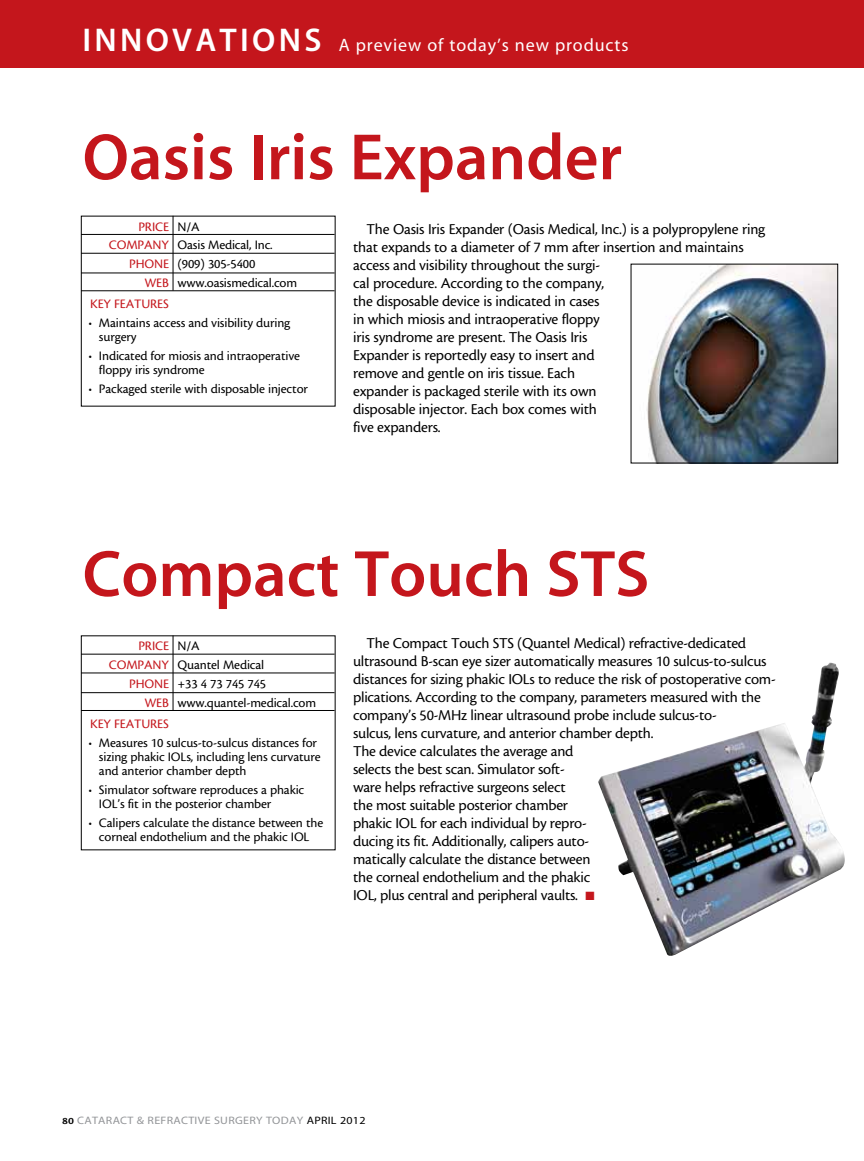
<style>
.page{position:relative;width:864px;height:1161px;background:#fff}
.page>*{position:absolute;margin:0;border:0;box-sizing:border-box;transform-origin:0 0}
.t1{font:66px "Myriad MM 565 600";color:#c4161c}
.t2{font:18px "Myriad MM 400 600";letter-spacing:.05em;color:#fff}
.t3{font:15.75px/18px "Cronos MM 408 10";letter-spacing:-.015em;color:#000}
.t4{font:13.5px/13.8px "Cronos MM 408 9";letter-spacing:-.01em;color:#000}
.t5{font:13.5px "Cronos MM 408 9";letter-spacing:-.01em;color:#c4161c}
.t6{font:10.8px "Myriad MM 400 600";letter-spacing:.025em;color:#939598;scale:1.11 1}
.s1{font-family:"Myriad MM 565 600";font-size:33px}
.s2{color:#000}
.s3{color:#c4161c}
.s4{font-family:"Cronos MM 574 8";font-size:10.2px;color:#000}
</style>
<div class="page">
<div style="left:0;top:0;width:864px;height:68px;background:#c4161c"></div>
<hr style="left:81px;top:234px;width:254px;height:1px;background:#000">
<hr style="left:81px;top:253px;width:254px;height:1px;background:#000">
<hr style="left:81px;top:273px;width:254px;height:1px;background:#000">
<hr style="left:81px;top:290px;width:254px;height:1px;background:#000">
<hr style="left:173px;top:216px;width:1px;height:75px;background:#000">
<hr style="left:81px;top:654px;width:254px;height:1px;background:#000">
<hr style="left:81px;top:673px;width:254px;height:1px;background:#000">
<hr style="left:81px;top:692px;width:254px;height:1px;background:#000">
<hr style="left:81px;top:710px;width:254px;height:1px;background:#000">
<hr style="left:173px;top:636px;width:1px;height:74px;background:#000">
<img style="left:646px;top:266px;width:190px;height:195px">
<div style="left:631px;top:264px;width:207px;height:199px;border:1px solid #000"></div>
<img style="left:598px;top:663px;width:247px;height:293px">
<p class="t2" style="left:82px;top:36px;width:548px"><span class="s1">Innovati ons</span> A PREVIEW OF TODAY’S NEW PRODUCTS</p>
<h1 class="t1" style="left:82px;top:125px;width:541px">Oasis Iris Expander</h1>
<p class="t5" style="left:138px;top:219px;width:63px">Price <span class="s2">N/A</span></p>
<p class="t4" style="left:91px;top:239px;width:184px"><span class="s3">Company</span> Oasis Medical, Inc.</p>
<p class="t4" style="left:129px;top:257px;width:128px"><span class="s3">Phone</span> (909) 305-5400</p>
<p class="t4" style="left:144px;top:276px;width:154px"><span class="s3">Web</span> www.oasismedical.com</p>
<p class="t5" style="left:90px;top:297px;width:80px">Key Features</p>
<p class="t4" style="left:99px;top:316px;width:193px;text-indent:-11px">• Maintains access and visibility during surgery</p>
<p class="t4" style="left:99px;top:349px;width:203px;text-indent:-11px">• Indicated for miosis and intraoperative floppy iris syndrome</p>
<p class="t4" style="left:88px;top:382px;width:221px">• Packaged sterile with disposable injector</p>
<p class="t3" style="left:353px;top:220px;width:414px;text-indent:13px">The Oasis Iris Expander (Oasis Medical, Inc.) is a polypropylene ring that expands to a diameter of 7 mm after insertion and maintains access and visibility throughout the surgi-<br>cal procedure. According to the company,<br>the disposable device is indicated in cases<br>in which miosis and intraoperative floppy<br>iris syndrome are present. The Oasis Iris<br>Expander is reportedly easy to insert and<br>remove and gentle on iris tissue. Each<br>expander is packaged sterile with its own<br>disposable injector. Each box comes with<br>five expanders.</p>
<h1 class="t1" style="left:82px;top:542px;width:498px">Compact Touch STS</h1>
<p class="t5" style="left:138px;top:639px;width:63px">Price <span class="s2">N/A</span></p>
<p class="t4" style="left:91px;top:658px;width:175px"><span class="s3">Company</span> Quantel Medical</p>
<p class="t4" style="left:129px;top:677px;width:139px"><span class="s3">Phone</span> +33 4 73 745 745</p>
<p class="t4" style="left:144px;top:696px;width:173px"><span class="s3">Web</span> www.quantel-medical.com</p>
<p class="t5" style="left:90px;top:717px;width:80px">Key Features</p>
<p class="t4" style="left:99px;top:736px;width:223px;text-indent:-11px">• Measures 10 sulcus-to-sulcus distances for sizing phakic IOLs, including lens curvature and anterior chamber depth</p>
<p class="t4" style="left:99px;top:783px;width:207px;text-indent:-11px">• Simulator software reproduces a phakic<br>IO L’s fit in the posterior chamber</p>
<p class="t4" style="left:88px;top:816px;width:236px;text-align:center">• Calipers calculate the distance between the corneal endothelium and the phakic IOL</p>
<p class="t3" style="left:353px;top:634px;width:424px;text-indent:13px">The Compact Touch STS (Quantel Medical) refractive-dedicated ultrasound B-scan eye sizer automatically measures 10 sulcus-to-sulcus distances for sizing phakic IOLs to reduce the risk of postoperative com&shy;plications. According to the company, parameters measured with the company’s 50-MHz linear ultrasound probe include sulcus-to-<br>sulcus, lens curvature, and anterior chamber depth.<br>The device calculates the average and<br>selects the best scan. Simulator soft-<br>ware helps refractive surgeons select<br>the most suitable posterior chamber<br>phakic IOL for each individual by repro-<br>ducing its fit. Additionally, calipers auto-<br>matically calculate the distance between<br>the corneal endothelium and the phakic<br>IOL, plus central and peripheral vaults. <span class="s3">■</span></p>
<p class="t6" style="left:62px;top:1115px;width:275px"><span class="s4">80</span> CATARACT &amp; REFRACTIVE SURGERY TODAY <span class="s2">APRIL 2012</span></p>
</div>
